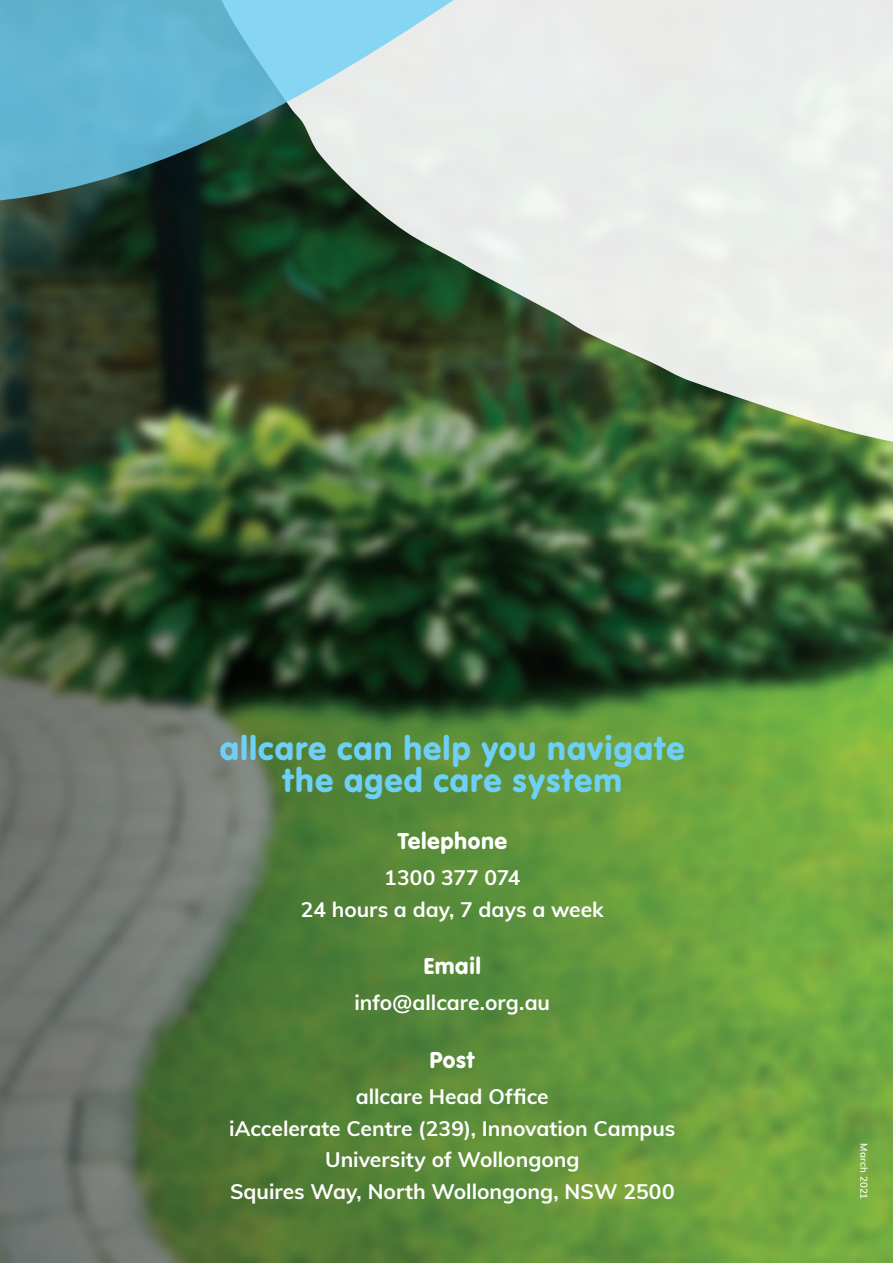
<style>
.page{position:relative;width:893px;height:1263px;background:#fff}
.page>*{position:absolute;margin:0;border:0;box-sizing:border-box;transform-origin:0 0}
.ADV_Heading_2_grey{font:34.5px/31.8px "VAG Rundschrift D";letter-spacing:.025em;color:#6ed0f6;text-align:center}
.NEW_Body_text{font:24px "VAG Rundschrift D";letter-spacing:.02em;color:#fff}
.NEW_Body_text-2{font:700 21px/31.8px "Muli";color:#fff;text-align:center}
.ADV_Body_text{font:600 9.75px "Muli";letter-spacing:.02em;color:#fff}
</style>
<div class="page">
<img style="left:0;top:204px;width:893px;height:1059px">
<svg style="left:212px;top:0;width:681px;height:474px;background:#9fad9b"></svg>
<svg style="left:0;top:0;width:486px;height:204px;background:#7fb3c0"></svg>
<p class="ADV_Heading_2_grey" style="left:220px;top:732px;width:467px">allcare can help you navigate the aged care system</p>
<p class="NEW_Body_text" style="left:397px;top:827px;width:111px">Telephone</p>
<p class="NEW_Body_text-2" style="left:301px;top:860px;width:305px">1300 377 074<br>24 hours a day, 7 days a week</p>
<p class="NEW_Body_text" style="left:423px;top:952px;width:59px">Email</p>
<p class="NEW_Body_text-2" style="left:354px;top:986px;width:197px">info@allcare.org.au</p>
<p class="NEW_Body_text" style="left:429px;top:1045px;width:47px">Post</p>
<p class="NEW_Body_text-2" style="left:229px;top:1079px;width:448px">allcare Head Office<br>iAccelerate Centre (239), Innovation Campus University of Wollongong<br>Squires Way, North Wollongong, NSW 2500</p>
<p class="ADV_Body_text" style="left:871px;top:1143px;width:57px;rotate:90deg">March 2021</p>
</div>
